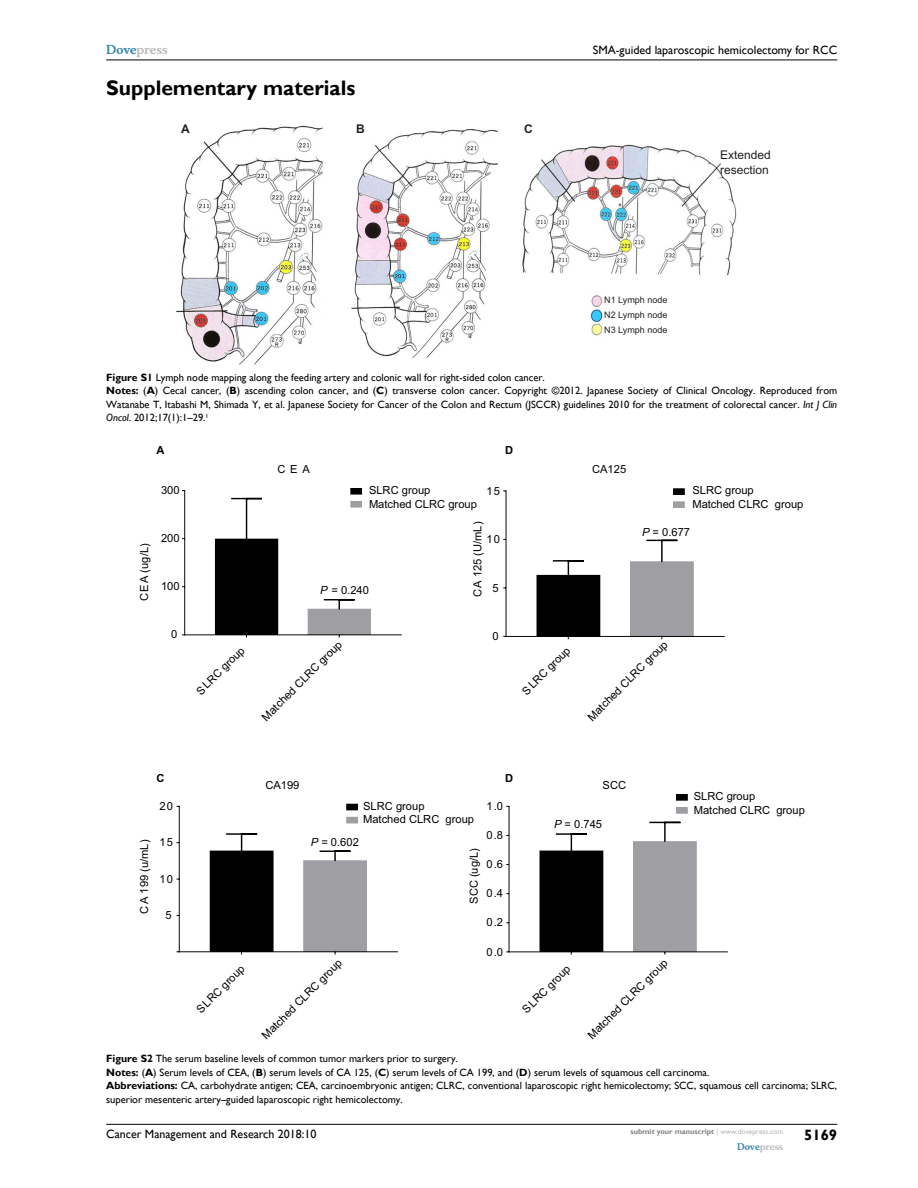
<style>
.page{position:relative;width:918px;height:1188px;background:#fff}
.page>*{position:absolute;margin:0;border:0;box-sizing:border-box;transform-origin:0 0}
.t1{font:700 21px "Gill Sans";color:#000}
.t2{font:700 15px "Gill Sans";color:#000}
.t3{font:12px "Gill Sans";color:#000}
.t4{font:12px/14.4px "Arial";color:#231f20}
.t5{font:700 12px "Musee";color:#b8babc}
.t6{font:700 12px "Arial";color:#231f20}
.t7{font:11.1px/13.5px "Arial";color:#000}
.t8{font:700 11.1px "Arial";color:#000}
.t9{font:10.5px/13.5px "Gill Sans";color:#000}
.t10{font:9px/15px "Arial";color:#231f20;text-align:justify}
.t11{font:700 9px "Musee";color:#b8babc}
.t12{font:700 7.5px "Gill Sans";color:#808285}
.s1{color:#3785ad}
.s2{font-weight:700}
.s3{font-style:italic}
.s4{font-weight:400;color:#b8babc}
</style>
<div class="page">
<hr style="left:106px;top:1124px;width:731px;height:1px;background:#000">
<hr style="left:106px;top:60px;width:731px;height:1px;background:#000">
<img style="left:176px;top:125px;width:561px;height:240px">
<hr style="left:184px;top:634px;width:218px;height:1px;background:#000">
<svg style="left:215px;top:498px;width:63px;height:140px"></svg>
<svg style="left:308px;top:599px;width:63px;height:39px"></svg>
<hr style="left:184px;top:490px;width:1px;height:145px;background:#000">
<svg style="left:350px;top:488px;width:12px;height:7px"></svg>
<svg style="left:350px;top:501px;width:12px;height:7px"></svg>
<hr style="left:506px;top:636px;width:219px;height:1px;background:#000">
<svg style="left:537px;top:560px;width:63px;height:79px"></svg>
<svg style="left:630px;top:540px;width:64px;height:99px"></svg>
<hr style="left:506px;top:490px;width:1px;height:147px;background:#000">
<svg style="left:673px;top:488px;width:12px;height:7px"></svg>
<svg style="left:673px;top:501px;width:12px;height:7px"></svg>
<hr style="left:179px;top:951px;width:219px;height:1px;background:#000">
<svg style="left:210px;top:833px;width:64px;height:122px;background:#292929"></svg>
<svg style="left:303px;top:851px;width:64px;height:104px;background:#a7a7aa"></svg>
<hr style="left:179px;top:806px;width:1px;height:146px;background:#000">
<svg style="left:346px;top:804px;width:12px;height:6px"></svg>
<svg style="left:346px;top:817px;width:12px;height:6px"></svg>
<hr style="left:509px;top:951px;width:219px;height:1px;background:#000">
<svg style="left:540px;top:833px;width:63px;height:122px;background:#272727"></svg>
<svg style="left:633px;top:822px;width:64px;height:133px;background:#ababae"></svg>
<hr style="left:509px;top:806px;width:1px;height:146px;background:#000">
<svg style="left:676px;top:794px;width:12px;height:7px"></svg>
<svg style="left:676px;top:807px;width:12px;height:7px"></svg>
<p class="t5" style="left:106px;top:43px;width:63px"><span class="s1">Dove</span>press</p>
<h1 class="t1" style="left:106px;top:76px;width:251px">Supplementary materials</h1>
<p class="t6" style="left:181px;top:121px;width:10px">A</p>
<p class="t6" style="left:356px;top:121px;width:10px">B</p>
<p class="t6" style="left:524px;top:121px;width:10px">C</p>
<p class="t3" style="left:593px;top:43px;width:246px">SMA-guided laparoscopic hemicolectomy for RCC</p>
<p class="t10" style="left:604px;top:292px;width:65px">N1 Lymph node N2 Lymph node N3 Lymph node</p>
<p class="t4" style="left:720px;top:148px;width:52px">Extended resection</p>
<p class="t9" style="left:106px;top:371px;width:732px"><span class="s2">Figure S1</span> Lymph node mapping along the feeding artery and colonic wall for right-sided colon cancer.<br><span class="s2">Notes:</span> (<span class="s2">A</span>) Cecal cancer, (<span class="s2">B</span>) ascending colon cancer, and (<span class="s2">C</span>) transverse colon cancer. Copyright ©2012. Japanese Society of Clinical Oncology. Reproduced from Watanabe T, Itabashi M, Shimada Y, et al. Japanese Society for Cancer of the Colon and Rectum (JSCCR) guidelines 2010 for the treatment of colorectal cancer. <span class="s3">Int J Clin Oncol</span>. 2012;17(1):1–29.<sup>1</sup></p>
<p class="t8" style="left:157px;top:442px;width:10px">A</p>
<p class="t8" style="left:505px;top:442px;width:10px">D</p>
<p class="t7" style="left:277px;top:462px;width:34px">CEA</p>
<p class="t7" style="left:592px;top:462px;width:36px">CA125</p>
<p class="t7" style="left:161px;top:483px;width:20px">300</p>
<p class="t7" style="left:137px;top:601px;width:59px;rotate:-90deg">CEA (ug/L)</p>
<p class="t7" style="left:161px;top:532px;width:20px">200</p>
<p class="t7" style="left:161px;top:580px;width:20px">100</p>
<p class="t7" style="left:171px;top:628px;width:8px">0</p>
<p class="t7" style="left:369px;top:483px;width:109px">SLRC group<br>Matched CLRC group</p>
<p class="t7" style="left:692px;top:483px;width:113px">SLRC group<br>Matched CLRC group</p>
<p class="t7" style="left:486px;top:484px;width:15px">15</p>
<p class="t7" style="left:320px;top:583px;width:50px"><span class="s3">P</span> = 0.240</p>
<p class="t7" style="left:471px;top:597px;width:77px;rotate:-90deg">CA 125 (U/mL)</p>
<p class="t7" style="left:486px;top:532px;width:15px">10</p>
<p class="t7" style="left:492px;top:581px;width:8px">5</p>
<p class="t7" style="left:642px;top:525px;width:50px"><span class="s3">P</span> = 0.677</p>
<p class="t7" style="left:492px;top:629px;width:8px">0</p>
<p class="t7" style="left:194px;top:688px;width:64px;rotate:-45deg">SLRC group</p>
<p class="t7" style="left:259px;top:714px;width:109px;rotate:-45deg">Matched CLRC group</p>
<p class="t7" style="left:519px;top:688px;width:64px;rotate:-45deg">SLRC group</p>
<p class="t7" style="left:585px;top:714px;width:109px;rotate:-45deg">Matched CLRC group</p>
<p class="t8" style="left:157px;top:770px;width:10px">C</p>
<p class="t8" style="left:505px;top:770px;width:10px">D</p>
<p class="t7" style="left:265px;top:778px;width:36px">CA199</p>
<p class="t7" style="left:603px;top:778px;width:25px">SCC</p>
<p class="t7" style="left:160px;top:799px;width:15px">20</p>
<p class="t7" style="left:137px;top:914px;width:75px;rotate:-90deg">CA 199 (u/mL)</p>
<p class="t7" style="left:160px;top:836px;width:15px">15</p>
<p class="t7" style="left:160px;top:872px;width:15px">10</p>
<p class="t7" style="left:166px;top:908px;width:8px">5</p>
<p class="t7" style="left:363px;top:799px;width:113px">SLRC group<br>Matched CLRC group</p>
<p class="t7" style="left:694px;top:790px;width:113px">SLRC group<br>Matched CLRC group</p>
<p class="t7" style="left:486px;top:799px;width:18px">1.0</p>
<p class="t7" style="left:554px;top:818px;width:50px"><span class="s3">P</span> = 0.745</p>
<p class="t7" style="left:311px;top:835px;width:50px"><span class="s3">P</span> = 0.602</p>
<p class="t7" style="left:486px;top:828px;width:18px">0.8</p>
<p class="t7" style="left:467px;top:904px;width:57px;rotate:-90deg">SCC (ug/L)</p>
<p class="t7" style="left:486px;top:857px;width:18px">0.6</p>
<p class="t7" style="left:486px;top:887px;width:18px">0.4</p>
<p class="t7" style="left:486px;top:916px;width:18px">0.2</p>
<p class="t7" style="left:486px;top:945px;width:18px">0.0</p>
<p class="t7" style="left:194px;top:1006px;width:64px;rotate:-45deg">SLRC group</p>
<p class="t7" style="left:259px;top:1032px;width:109px;rotate:-45deg">Matched CLRC group</p>
<p class="t7" style="left:519px;top:1006px;width:64px;rotate:-45deg">SLRC group</p>
<p class="t7" style="left:585px;top:1032px;width:109px;rotate:-45deg">Matched CLRC group</p>
<p class="t9" style="left:106px;top:1052px;width:732px"><span class="s2">Figure S2</span> The serum baseline levels of common tumor markers prior to surgery.<br><span class="s2">Notes:</span> (<span class="s2">A</span>) Serum levels of CEA, (<span class="s2">B</span>) serum levels of CA 125, (<span class="s2">C</span>) serum levels of CA 199, and (<span class="s2">D</span>) serum levels of squamous cell carcinoma.<br><span class="s2">Abbreviations:</span> CA, carbohydrate antigen; CEA, carcinoembryonic antigen; CLRC, conventional laparoscopic right hemicolectomy; SCC, squamous cell carcinoma; SLRC, superior mesenteric artery–guided laparoscopic right hemicolectomy.</p>
<p class="t3" style="left:106px;top:1127px;width:212px">Cancer Management and Research 2018:10</p>
<p class="t12" style="left:631px;top:1127px;width:154px">submit your manuscript <span class="s4">| www.dovepress.com</span></p>
<p class="t11" style="left:737px;top:1141px;width:48px"><span class="s1">Dove</span>press</p>
<h2 class="t2" style="left:804px;top:1126px;width:35px">5169</h2>
</div>
